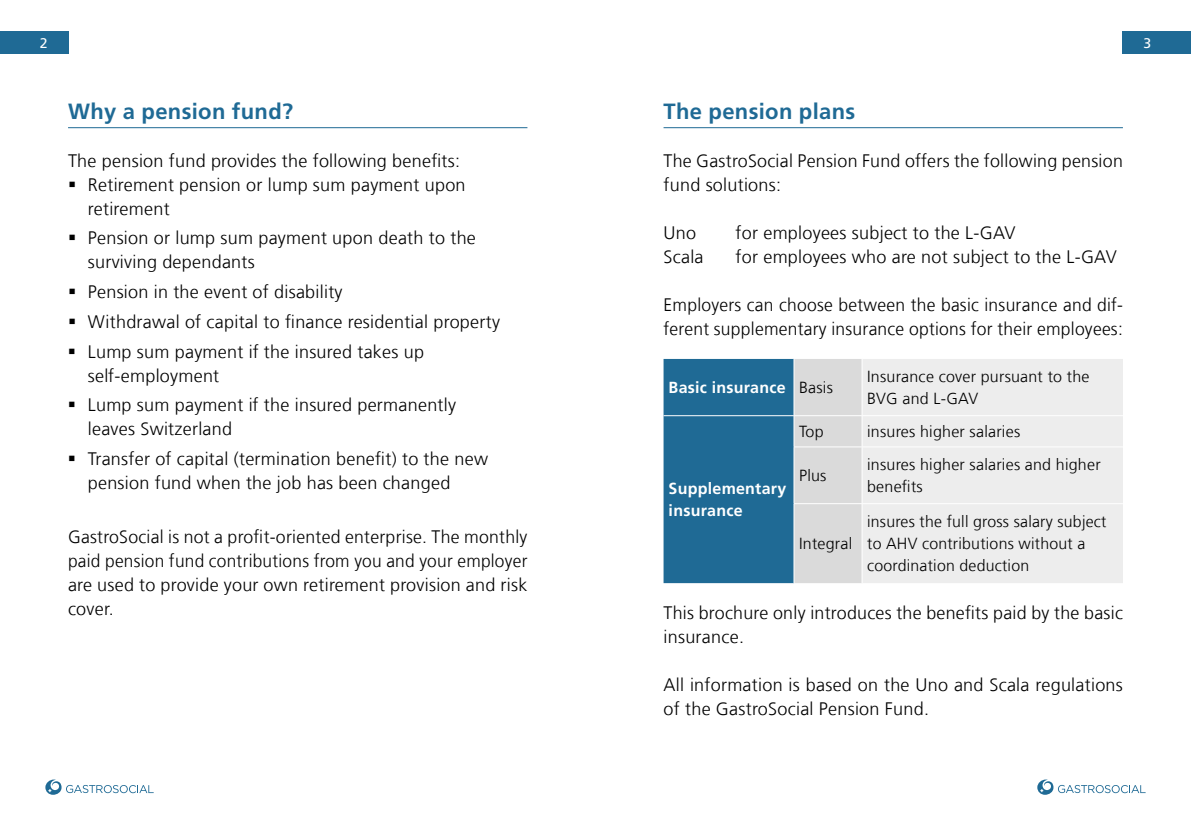
<style>
.page{position:relative;width:1191px;height:840px;background:#fff}
.page>*{position:absolute;margin:0;border:0;box-sizing:border-box;transform-origin:0 0}
.t1{font:700 22px "Frutiger LT Com";letter-spacing:.015em;color:#1f6a95}
.t2{font:300 18px/24px "Frutiger LT Com";letter-spacing:.015em;color:#000}
.t3{font:300 16px/22px "Frutiger LT Com";letter-spacing:.015em;color:#000}
.t4{font:700 16px/22px "Frutiger LT Com";letter-spacing:.015em;color:#fff}
.t5{font:14px "Frutiger LT Com";color:#fff}
.s1{font-weight:300;color:#000}
</style>
<div class="page">
<div style="left:0;top:31px;width:68px;height:22px;background:#1f6a95"></div>
<div style="left:1123px;top:31px;width:68px;height:22px;background:#1f6a95"></div>
<svg style="left:45px;top:779px;width:109px;height:15px"></svg>
<svg style="left:1037px;top:779px;width:108px;height:15px"></svg>
<hr style="left:663px;top:127px;width:460px;height:1px;background:#1f6a95">
<svg style="left:663px;top:359px;width:198px;height:223px;background:#5f90ac"></svg>
<div style="left:863px;top:359px;width:260px;height:223px;background:#ededed"></div>
<hr style="left:793px;top:359px;width:1px;height:56px;background:#fff">
<hr style="left:663px;top:415px;width:131px;height:1px;background:#fff">
<hr style="left:794px;top:415px;width:68px;height:1px;background:#fff">
<hr style="left:793px;top:416px;width:1px;height:30px;background:#fff">
<hr style="left:862px;top:415px;width:261px;height:1px;background:#fff">
<hr style="left:793px;top:446px;width:69px;height:1px;background:#fff">
<hr style="left:793px;top:447px;width:1px;height:56px;background:#fff">
<hr style="left:862px;top:446px;width:261px;height:1px;background:#fff">
<hr style="left:793px;top:503px;width:69px;height:1px;background:#fff">
<hr style="left:793px;top:503px;width:1px;height:79px;background:#fff">
<hr style="left:862px;top:503px;width:261px;height:1px;background:#fff">
<hr style="left:68px;top:127px;width:459px;height:1px;background:#1f6a95">
<p class="t5" style="left:40px;top:34px;width:9px">2</p>
<p class="t5" style="left:1143px;top:34px;width:9px">3</p>
<p class="t1" style="left:68px;top:97px;width:227px">Why a pension fund?</p>
<p class="t2" style="left:88px;top:148px;width:379px;text-indent:-20px">The pension fund provides the following benefits:<br>Retirement pension or lump sum payment upon retirement</p>
<p class="t2" style="left:88px;top:226px;width:389px">Pension or lump sum payment upon death to the surviving dependants</p>
<p class="t2" style="left:88px;top:277px;width:414px;line-height:29.6px">Pension in the event of disability<br>Withdrawal of capital to finance residential property<br>Lump sum payment if the insured takes up</p>
<p class="t2" style="left:88px;top:360px;width:370px;line-height:29.6px">self-employment<br>Lump sum payment if the insured permanently</p>
<p class="t2" style="left:88px;top:414px;width:402px;line-height:29.6px">leaves Switzerland<br>Transfer of capital (termination benefit) to the new</p>
<p class="t2" style="left:88px;top:470px;width:364px">pension fund when the job has been changed</p>
<p class="t2" style="left:68px;top:524px;width:461px;text-align:justify">GastroSocial is not a profit-oriented enterprise. The monthly paid pension fund contributions from you and your employer are used to provide your own retirement provision and risk cover.</p>
<p class="t1" style="left:663px;top:97px;width:193px">The pension plans</p>
<p class="t2" style="left:663px;top:148px;width:461px">The GastroSocial Pension Fund offers the following pension fund solutions:</p>
<p class="t2" style="left:663px;top:220px;width:34px">Uno</p>
<p class="t2" style="left:735px;top:220px;width:281px">for employees subject to the L-GAV</p>
<p class="t2" style="left:663px;top:244px;width:42px">Scala</p>
<p class="t2" style="left:735px;top:244px;width:382px">for employees who are not subject to the L-GAV</p>
<p class="t2" style="left:663px;top:292px;width:461px">Employers can choose between the basic insurance and dif&shy;ferent supplementary insurance options for their employees:</p>
<p class="t4" style="left:668px;top:376px;width:166px">Basic insurance <span class="s1">Basis</span></p>
<p class="t3" style="left:867px;top:365px;width:224px">Insurance cover pursuant to the<br>BVG and L-GAV</p>
<p class="t3" style="left:799px;top:420px;width:26px">Top</p>
<p class="t3" style="left:867px;top:420px;width:155px">insures higher salaries</p>
<p class="t3" style="left:799px;top:464px;width:29px">Plus</p>
<p class="t3" style="left:867px;top:453px;width:235px">insures higher salaries and higher benefits</p>
<p class="t4" style="left:668px;top:477px;width:119px">Supplementary insurance</p>
<p class="t3" style="left:867px;top:510px;width:241px">insures the full gross salary subject to AHV contributions without a coordination deduction</p>
<p class="t2" style="left:663px;top:600px;width:461px">This brochure only introduces the benefits paid by the basic insurance.</p>
<p class="t2" style="left:663px;top:672px;width:461px">All information is based on the Uno and Scala regulations of the GastroSocial Pension Fund.</p>
<p class="t3" style="left:799px;top:532px;width:55px">Integral</p>
</div>
